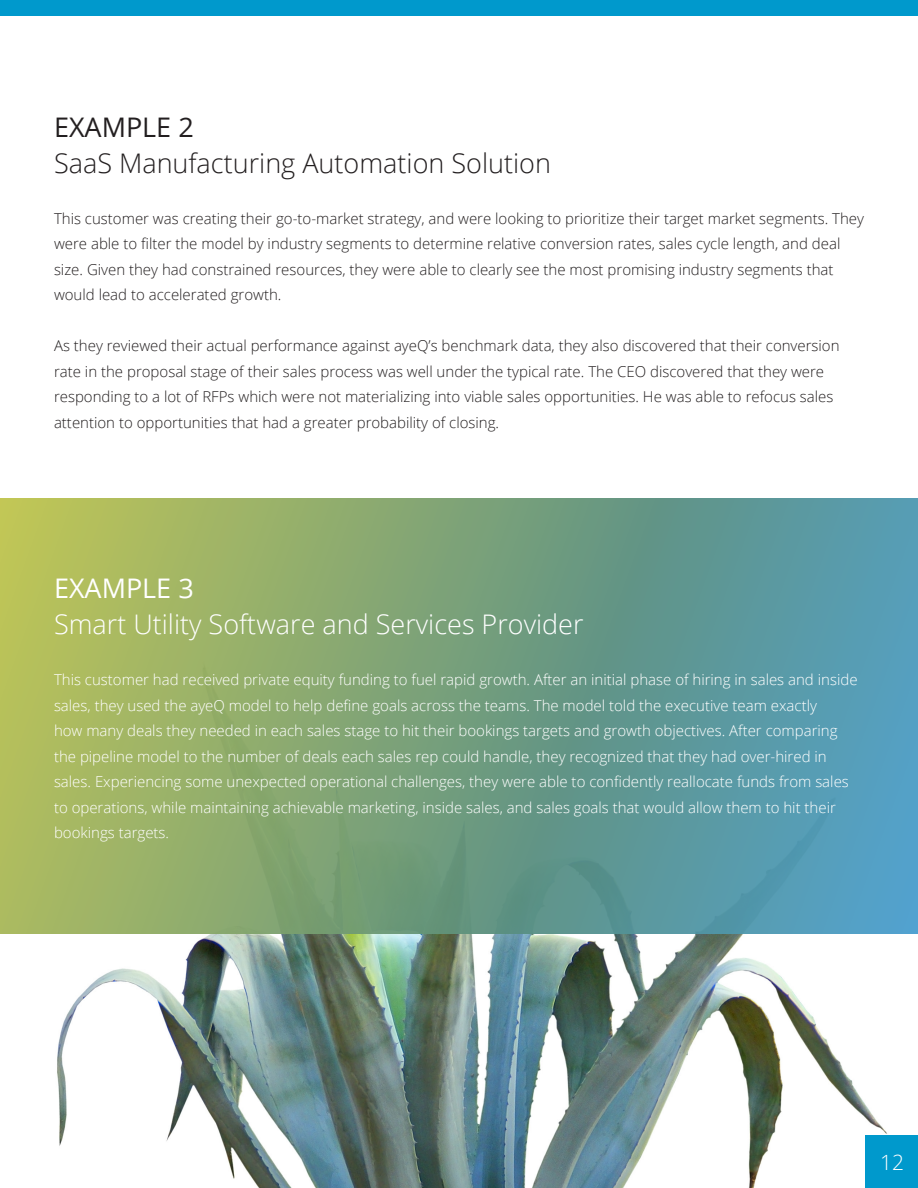
<style>
.page{position:relative;width:918px;height:1188px;background:#fff}
.page>*{position:absolute;margin:0;border:0;box-sizing:border-box;transform-origin:0 0}
.t1{font:300 27px/36px "Open Sans";color:#fff}
.t2{font:300 27px/36px "Open Sans";color:#231f20}
.t3{font:300 21px "Open Sans";color:#fff}
.t4{font:300 15px/25.5px "Open Sans";color:#231f20}
.t5{font:300 15px/25.5px "Open Sans";color:#fff}
.s1{font-weight:400}
</style>
<div class="page">
<img style="left:0;top:933px;width:918px;height:255px">
<svg style="left:0;top:499px;width:918px;height:434px;background:#7aa482"></svg>
<div style="left:866px;top:1136px;width:52px;height:52px;background:#09c"></div>
<div style="left:0;top:0;width:918px;height:16px;background:#09c"></div>
<p class="t2" style="left:54px;top:108px;width:498px"><span class="s1">EXAMPLE 2<br></span>SaaS Manufacturing Automation Solution</p>
<p class="t4" style="left:54px;top:205px;width:811px">This customer was creating their go-to-market strategy, and were looking to prioritize their target market segments. They were able to filter the model by industry segments to determine relative conversion rates, sales cycle length, and deal size. Given they had constrained resources, they were able to clearly see the most promising industry segments that would lead to accelerated growth.</p>
<p class="t4" style="left:54px;top:333px;width:787px">As they reviewed their actual performance against ayeQ’s benchmark data, they also discovered that their conversion rate in the proposal stage of their sales process was well under the typical rate. The CEO discovered that they were responding to a lot of RFPs which were not materializing into viable sales opportunities. He was able to refocus sales attention to opportunities that had a greater probability of closing.</p>
<p class="t1" style="left:54px;top:570px;width:531px"><span class="s1">EXAMPLE 3<br></span>Smart Utility Software and Services Provider</p>
<p class="t5" style="left:54px;top:667px;width:805px">This customer had received private equity funding to fuel rapid growth. After an initial phase of hiring in sales and inside sales, they used the ayeQ model to help define goals across the teams. The model told the executive team exactly<br>how many deals they needed in each sales stage to hit their bookings targets and growth objectives. After comparing the pipeline model to the number of deals each sales rep could handle, they recognized that they had over-hired in sales. Experiencing some unexpected operational challenges, they were able to confidently reallocate funds from sales to operations, while maintaining achievable marketing, inside sales, and sales goals that would allow them to hit their bookings targets.</p>
<p class="t3" style="left:880px;top:1148px;width:25px">12</p>
</div>
